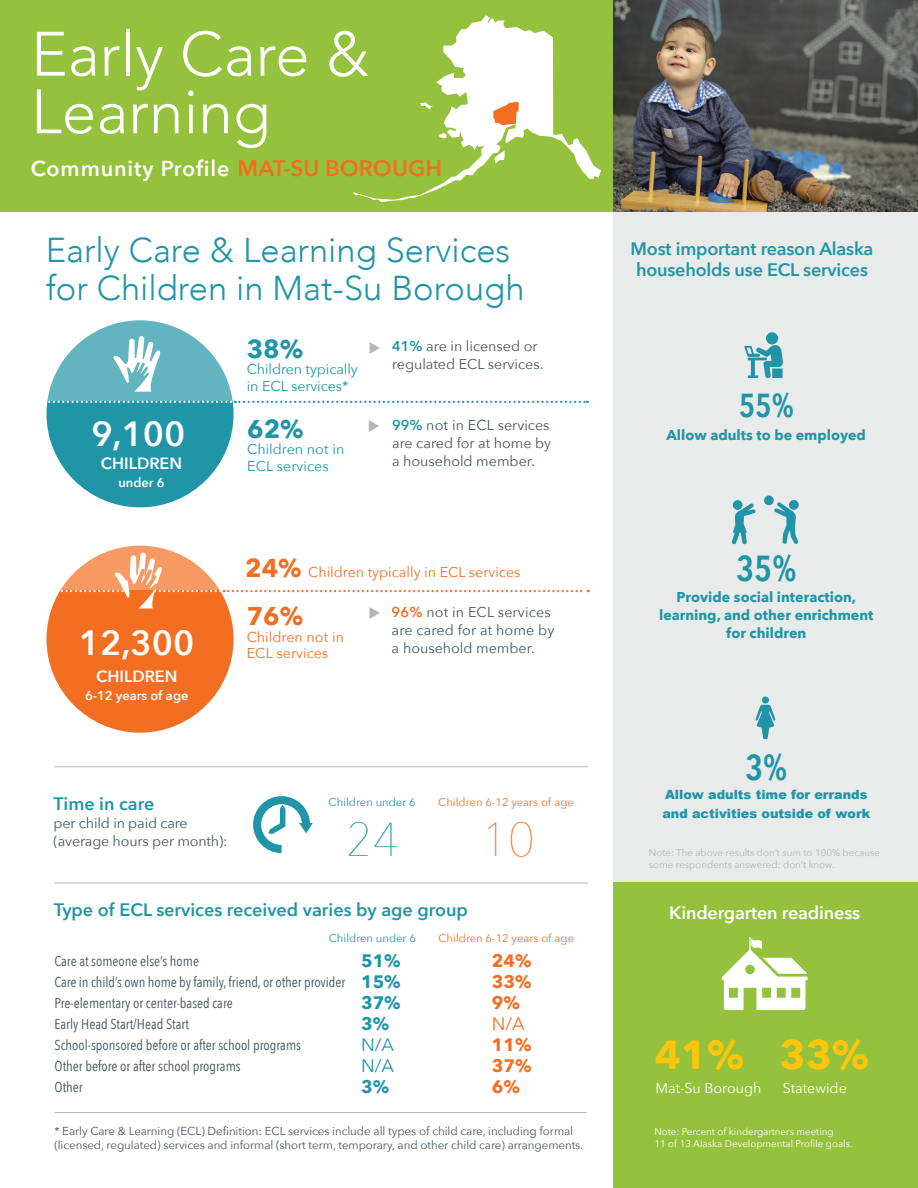
<style>
.page{position:relative;width:918px;height:1188px;background:#fff}
.page>*{position:absolute;margin:0;border:0;box-sizing:border-box;transform-origin:0 0}
.Avenir__-_title_larg{font:300 61.95px "Avenir";color:#fff}
.Demi_bold_-_title{font:200 47.55px "Avenir Next";color:#2095a7}
.Demi_bold_-_title-2{font:200 47.55px "Avenir Next";color:#f36e21}
.Demi_bold_-_title-3{font:700 40.5px "Avenir Next";color:#fec50d}
.Notes{font:600 36px "Avenir Next Condensed";color:#2095a7}
.Avenir_next_-_SM_-_c{font:600 34.95px "Avenir Next";color:#fff}
.Avenir__-_title_larg-2{font:300 34.5px/39px "Avenir";color:#2095a7}
.Notes-2{font:600 33.15px "Avenir Next Condensed";color:#2095a7}
.Avenir_next_-_SM_-_c-2{font:700 25.65px "Avenir Next";color:#2095a7}
.Avenir_next_-_SM_-_c-3{font:700 25.65px "Avenir Next";color:#f36e21}
.Avenir__-_title_larg-3{font:600 21.6px "Avenir Next";letter-spacing:.04em;color:#fff}
.sub_title_thin_LG{font:600 18px/21px "Avenir Next";letter-spacing:-.01em;color:#2095a7;text-align:center}
.Demi_bold_-_title-4{font:600 18px "Avenir Next";color:#2095a7}
.avenir_-_text{font:600 18px "Avenir Next";letter-spacing:-.01em;color:#fff}
.chart_text_-_sm{font:700 18px/21px "Avenir Next";color:#f36e21}
.chart_text_-_sm-2{font:700 18px/21px "Avenir Next";color:#2095a7}
.avenir_-_text-2{font:600 18px "Avenir Next";color:#2095a7}
.chart_text_-_sm-3{font:18px "Avenir Next";color:#2095a7}
.chart_text_-_sm-4{font:18px "Avenir Next";color:#f36e21}
.Avenir_next_-_SM_-_c-4{font:600 16.2px "Avenir Next";color:#fff}
.chart_text_-_sm-5{font:14.25px "Avenir Next Condensed";color:#455560}
.avenir_-_text-3{font:14.25px/18px "Avenir Next";color:#455560}
.Notes-3{font:700 14.25px/17.5px "Avenir Next";color:#2095a7;text-align:center}
.Avenir_next_-_SM_-_c-5{font:14.25px "Avenir Next";color:#f36e21}
.Demi_bold_-_title-5{font:14.25px/16.5px "Avenir Next";letter-spacing:-.005em;color:#2095a7}
.avenir_-_text-4{font:14.25px/16.5px "Avenir Next";color:#2095a7}
.avenir_-_text-5{font:14.25px/16.5px "Avenir Next";color:#f36e21}
.avenir_-_text-6{font:14.25px "Avenir Next";color:#fff}
.Notes-4{font:900 12.75px/19.5px "Arial";color:#2095a7}
.avenir_-_text-7{font:600 12.75px "Avenir Next";color:#fff}
.Avenir_next_-_SM_-_c-6{font:600 12.75px "Avenir Next";color:#fff}
.avenir_-_text-8{font:11.55px/13.5px "Avenir Next";letter-spacing:-.005em;color:#455560}
.chart_text_-_sm-6{font:11.25px "Avenir Next";color:#f36e21}
.chart_text_-_sm-7{font:11.25px "Avenir Next";color:#2095a7}
.Notes-5{font:9.75px/12px "Avenir Next";color:#b0b7bc}
.Notes-6{font:9.75px/12px "Avenir Next";color:#fff}
.s1{font-size:22.5px;color:#f36e21}
.s2{font-weight:600;color:#2095a7}
.s3{font-weight:700;font-size:25.65px}
.s4{font-weight:600;color:#f36e21}
</style>
<div class="page">
<div style="left:0;top:0;width:628px;height:211px;background:#95c23c"></div>
<svg style="left:353px;top:15px;width:248px;height:187px"></svg>
<svg style="left:494px;top:150px;width:11px;height:14px"></svg>
<svg style="left:438px;top:133px;width:8px;height:5px"></svg>
<svg style="left:420px;top:102px;width:13px;height:8px"></svg>
<svg style="left:493px;top:102px;width:26px;height:23px"></svg>
<div style="left:47px;top:546px;width:187px;height:187px;background:#f36e21;border-radius:50%"></div>
<div style="left:47px;top:320px;width:187px;height:187px;background:#2095a7;border-radius:50%"></div>
<svg style="left:47px;top:320px;width:189px;height:81px;fill:#62b4c1"></svg>
<div style="left:613px;top:209px;width:305px;height:674px;background:#e9eaea"></div>
<div style="left:613px;top:883px;width:305px;height:305px;background:#95c23c"></div>
<svg style="left:253px;top:796px;width:60px;height:58px"></svg>
<svg style="left:722px;top:937px;width:86px;height:73px"></svg>
<svg style="left:744px;top:332px;width:39px;height:46px"></svg>
<svg style="left:732px;top:495px;width:67px;height:50px"></svg>
<svg style="left:113px;top:336px;width:48px;height:56px"></svg>
<svg style="left:47px;top:401px;width:541px;height:2px"></svg>
<hr style="left:55px;top:766px;width:533px;height:1px;background:#b0b8bd">
<hr style="left:55px;top:883px;width:533px;height:1px;background:#b0b8bd">
<hr style="left:55px;top:1112px;width:532px;height:1px;background:#b0b8bd">
<svg style="left:104px;top:545px;width:72px;height:8px"></svg>
<img style="left:613px;top:0;width:305px;height:211px">
<div style="left:762px;top:696px;width:7px;height:8px;background:#2095a7;border-radius:50%"></div>
<svg style="left:755px;top:705px;width:20px;height:34px"></svg>
<svg style="left:48px;top:553px;width:541px;height:66px"></svg>
<p class="Avenir__-_title_larg" style="left:31px;top:18px;width:340px">Early Care &amp;</p>
<p class="Avenir__-_title_larg" style="left:31px;top:75px;width:241px">Learning</p>
<p class="Avenir__-_title_larg-3" style="left:31px;top:150px;width:413px">Community Profile <span class="s1">MAT-SU BOROUGH</span></p>
<p class="Avenir__-_title_larg-2" style="left:46px;top:230px;width:480px">Early Care &amp; Learning Services for Children in Mat-Su Borough</p>
<p class="Avenir_next_-_SM_-_c-2" style="left:247px;top:326px;width:58px">38%</p>
<p class="Demi_bold_-_title-5" style="left:247px;top:360px;width:113px">Children typically in ECL services*</p>
<p class="Avenir_next_-_SM_-_c" style="left:91px;top:404px;width:96px">9,100</p>
<p class="Avenir_next_-_SM_-_c-2" style="left:247px;top:406px;width:58px">62%</p>
<p class="avenir_-_text-4" style="left:247px;top:440px;width:99px">Children not in<br>ECL services</p>
<p class="Avenir_next_-_SM_-_c-4" style="left:101px;top:449px;width:83px">CHILDREN</p>
<p class="Avenir_next_-_SM_-_c-6" style="left:118px;top:471px;width:48px">under 6</p>
<p class="avenir_-_text-3" style="left:392px;top:336px;width:147px"><span class="s2">41%</span> are in licensed or</p>
<p class="avenir_-_text-3" style="left:392px;top:354px;width:153px">regulated ECL services.</p>
<p class="avenir_-_text-3" style="left:392px;top:415px;width:161px;text-align:justify"><span class="s2">99%</span> not in ECL services are cared for at home by a household member.</p>
<p class="Avenir_next_-_SM_-_c" style="left:79px;top:613px;width:117px">12,300</p>
<p class="Avenir_next_-_SM_-_c-4" style="left:96px;top:663px;width:83px">CHILDREN</p>
<p class="avenir_-_text-7" style="left:85px;top:684px;width:105px">6-12 years of age</p>
<p class="Avenir_next_-_SM_-_c-5" style="left:245px;top:560px;width:277px"><span class="s3">24%</span> Children typically in ECL services</p>
<p class="Avenir_next_-_SM_-_c-3" style="left:247px;top:594px;width:58px">76%</p>
<p class="avenir_-_text-5" style="left:247px;top:628px;width:99px">Children not in<br>ECL services</p>
<p class="avenir_-_text-3" style="left:392px;top:603px;width:164px"><span class="s4">96%</span> not in ECL services are cared for at home by a household member.</p>
<p class="avenir_-_text-2" style="left:54px;top:788px;width:102px">Time in care</p>
<p class="avenir_-_text-3" style="left:54px;top:813px;width:175px">per child in paid care (average hours per month):</p>
<p class="chart_text_-_sm-7" style="left:329px;top:793px;width:89px">Children under 6</p>
<p class="chart_text_-_sm-6" style="left:438px;top:793px;width:137px">Children 6-12 years of age</p>
<p class="Demi_bold_-_title" style="left:346px;top:799px;width:55px">24</p>
<p class="Demi_bold_-_title-2" style="left:482px;top:799px;width:55px">10</p>
<p class="Demi_bold_-_title-4" style="left:54px;top:894px;width:416px">Type of ECL services received varies by age group</p>
<p class="chart_text_-_sm-7" style="left:329px;top:928px;width:89px">Children under 6</p>
<p class="chart_text_-_sm-6" style="left:439px;top:928px;width:137px">Children 6-12 years of age</p>
<p class="chart_text_-_sm-5" style="left:55px;top:949px;width:146px">Care at someone else’s home</p>
<p class="chart_text_-_sm-5" style="left:55px;top:970px;width:292px">Care in child’s own home by family, friend, or other provider</p>
<p class="chart_text_-_sm-5" style="left:55px;top:991px;width:180px">Pre-elementary or center-based care</p>
<p class="chart_text_-_sm-5" style="left:55px;top:1012px;width:136px">Early Head Start/Head Start</p>
<p class="chart_text_-_sm-5" style="left:55px;top:1033px;width:248px">School-sponsored before or after school programs</p>
<p class="chart_text_-_sm-5" style="left:55px;top:1054px;width:188px">Other before or after school programs</p>
<p class="chart_text_-_sm-5" style="left:55px;top:1075px;width:30px">Other</p>
<p class="avenir_-_text-8" style="left:54px;top:1124px;width:530px">* Early Care &amp; Learning (ECL) Definition: ECL services include all types of child care, including formal (licensed, regulated) services and informal (short term, temporary, and other child care) arrangements.</p>
<p class="chart_text_-_sm" style="left:492px;top:950px;width:41px">24%<br>33%</p>
<p class="chart_text_-_sm" style="left:492px;top:992px;width:30px">9%</p>
<p class="chart_text_-_sm-4" style="left:492px;top:1008px;width:35px">N/A</p>
<p class="chart_text_-_sm" style="left:492px;top:1034px;width:41px">11%</p>
<p class="chart_text_-_sm" style="left:492px;top:1055px;width:41px">37%</p>
<p class="chart_text_-_sm" style="left:492px;top:1076px;width:30px">6%</p>
<p class="chart_text_-_sm-2" style="left:361px;top:950px;width:41px">51%</p>
<p class="chart_text_-_sm-2" style="left:361px;top:971px;width:41px">15%<br>37%</p>
<p class="chart_text_-_sm-2" style="left:361px;top:1013px;width:30px">3%</p>
<p class="chart_text_-_sm-3" style="left:361px;top:1030px;width:35px">N/A</p>
<p class="chart_text_-_sm-3" style="left:361px;top:1051px;width:35px">N/A</p>
<p class="chart_text_-_sm-2" style="left:361px;top:1076px;width:30px">3%</p>
<p class="sub_title_thin_LG" style="left:631px;top:237px;width:244px">Most important reason Alaska households use ECL services</p>
<p class="Notes-2" style="left:739px;top:377px;width:57px">55%</p>
<p class="Notes-3" style="left:667px;top:426px;width:201px">Allow adults to be employed</p>
<p class="Notes" style="left:736px;top:537px;width:62px">35%</p>
<p class="Notes-3" style="left:659px;top:588px;width:216px">Provide social interaction, learning, and other enrichment for children</p>
<p class="Notes" style="left:745px;top:736px;width:44px">3%</p>
<p class="Notes-4" style="left:662px;top:784px;width:209px">Allow adults time for errands and activities outside of work</p>
<p class="Notes-5" style="left:649px;top:846px;width:233px">Note: The above results don’t sum to 100% because some respondents answered: don’t know.</p>
<p class="avenir_-_text" style="left:669px;top:897px;width:193px">Kindergarten readiness</p>
<p class="Demi_bold_-_title-3" style="left:655px;top:1020px;width:91px">41%</p>
<p class="Demi_bold_-_title-3" style="left:780px;top:1020px;width:91px">33%</p>
<p class="avenir_-_text-6" style="left:656px;top:1076px;width:107px">Mat-Su Borough</p>
<p class="avenir_-_text-6" style="left:783px;top:1076px;width:66px">Statewide</p>
<p class="Notes-6" style="left:654px;top:1125px;width:200px">Note: Percent of kindergartners meeting<br>11 of 13 Alaska Developmental Profile goals.</p>
</div>
